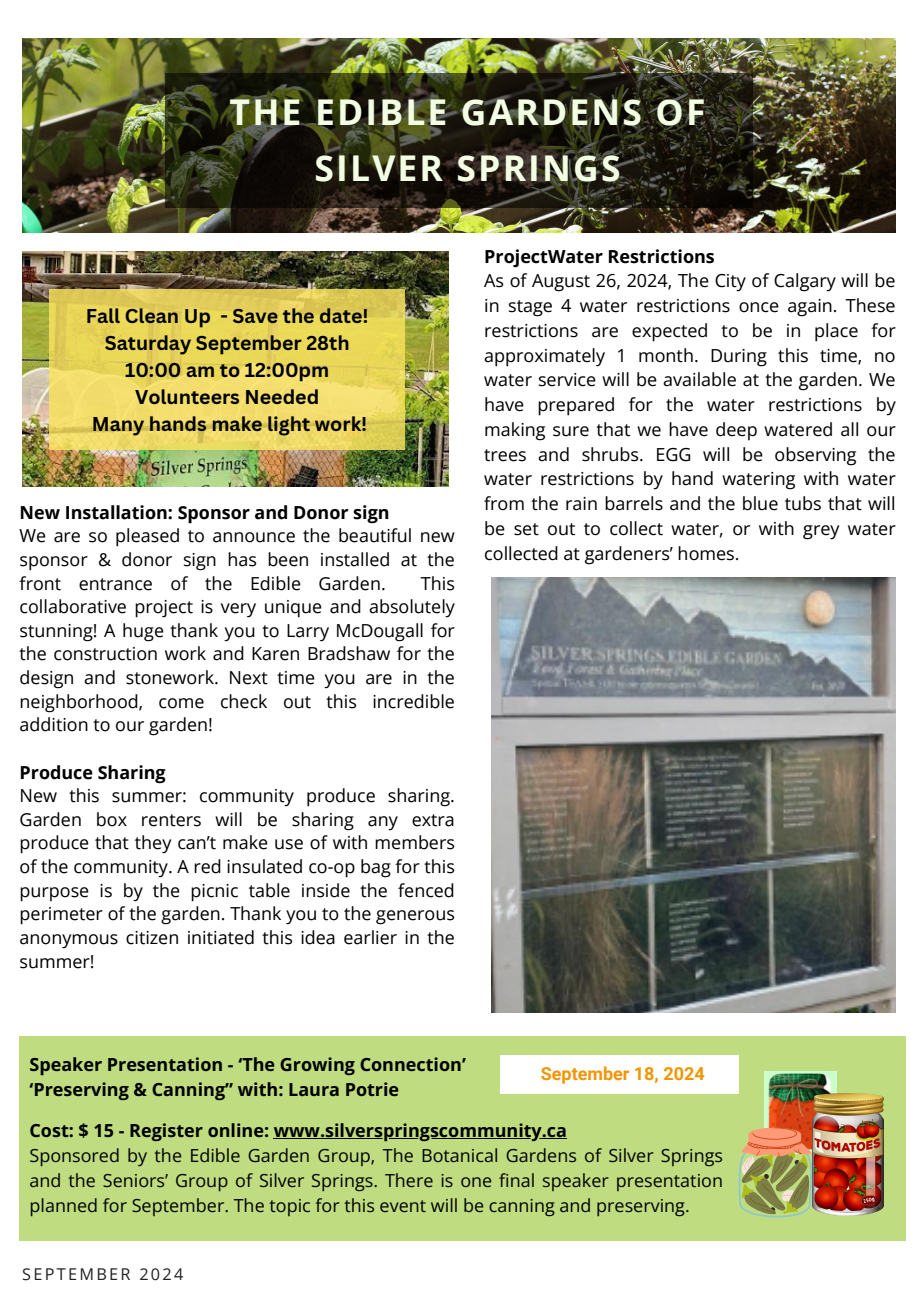
<style>
.page{position:relative;width:918px;height:1296px;background:#fff}
.page>*{position:absolute;margin:0;border:0;box-sizing:border-box;transform-origin:0 0}
.t1{font:700 35.55px/56.2px "Open Sans";letter-spacing:.06em;color:#f2fde4;text-align:center}
.t2{font:700 19.5px/27px "Canva Sans";color:#000;text-align:center}
.t3{font:18px/23.7px "Open Sans";color:#000}
.t4{font:700 18px/25px "Open Sans";color:#000}
.t5{font:700 18px "Roboto";color:#f19502}
.t6{font:16.2px "Open Sans";letter-spacing:.14em;color:#222}
.s1{font-weight:700}
</style>
<div class="page">
<img style="left:22px;top:39px;width:873px;height:193px">
<svg style="left:165px;top:73px;width:587px;height:135px;background:#252414"></svg>
<img style="left:22px;top:251px;width:427px;height:235px">
<div style="left:20px;top:1036px;width:886px;height:205px;background:#bfdc80"></div>
<svg style="left:49px;top:289px;width:356px;height:161px;background:#e9d65f"></svg>
<img style="left:765px;top:1072px;width:72px;height:55px">
<img style="left:813px;top:1094px;width:71px;height:121px">
<svg style="left:739px;top:1127px;width:74px;height:90px"></svg>
<div style="left:500px;top:1055px;width:239px;height:39px;background:#fff"></div>
<img style="left:491px;top:577px;width:404px;height:435px">
<hr style="left:274px;top:1138px;width:293px;height:1px;background:#000">
<h3 class="t1" style="left:230px;top:83px;width:477px">THE EDIBLE GARDENS OF<br>SILVER SPRINGS</h3>
<p class="t2" style="left:86px;top:301px;width:284px">Fall Clean Up - Save the date!<br>Saturday September 28th<br>10:00 am to 12:00pm<br>Volunteers Needed<br>Many hands make light work!</p>
<h3 class="t3" style="left:20px;top:500px;width:437px"><span class="s1">New Installation: Sponsor and Donor sign<br></span>We are so pleased to announce the beautiful new sponsor &amp; donor sign has been installed at the front entrance of the Edible Garden.</h3>
<h3 class="t3" style="left:20px;top:571px;width:437px;text-align:justify;text-indent:401px">This collaborative project is very unique and absolutely stunning! A huge thank you to Larry McDougall for the construction work and Karen Bradshaw for the design and stonework. Next time you are in the neighborhood, come check out this incredible addition to our garden!</h3>
<h3 class="t3" style="left:20px;top:760px;width:437px"><span class="s1">Produce Sharing<br></span>New this summer: community produce sharing.<br>Garden box renters will be sharing any extra produce that they can’t make use of with members of the community. A red insulated co-op bag for this purpose is by the picnic table inside the fenced perimeter of the garden. Thank you to the generous anonymous citizen initiated this idea earlier in the summer!</h3>
<p class="t3" style="left:484px;top:243px;width:413px;line-height:24.8px"><span class="s1">ProjectWater Restrictions<br></span>As of August 26, 2024, The City of Calgary will be in stage 4 water restrictions once again. These restrictions are expected to be in place for approximately 1 month. During this time, no water service will be available at the garden. We have prepared for the water restrictions by making sure that we have deep watered all our trees and shrubs. EGG will be observing the water restrictions by hand watering with water from the rain barrels and the blue tubs that will be set out to collect water, or with grey water collected at gardeners’ homes.</p>
<h2 class="t4" style="left:30px;top:1051px;width:438px">Speaker Presentation - ‘The Growing Connection’ ‘Preserving &amp; Canning” with: Laura Potrie</h2>
<h3 class="t4" style="left:30px;top:1117px;width:539px">Cost: $ 15 - Register online: www.silverspringscommunity.ca</h3>
<h2 class="t3" style="left:30px;top:1142px;width:695px;line-height:25px;text-align:justify">Sponsored by the Edible Garden Group, The Botanical Gardens of Silver Springs and the Seniors’ Group of Silver Springs. There is one final speaker presentation planned for September. The topic for this event will be canning and preserving.</h2>
<p class="t5" style="left:541px;top:1063px;width:165px">September 18, 2024</p>
<p class="t6" style="left:22px;top:1262px;width:163px">SEPTEMBER 2024</p>
</div>
